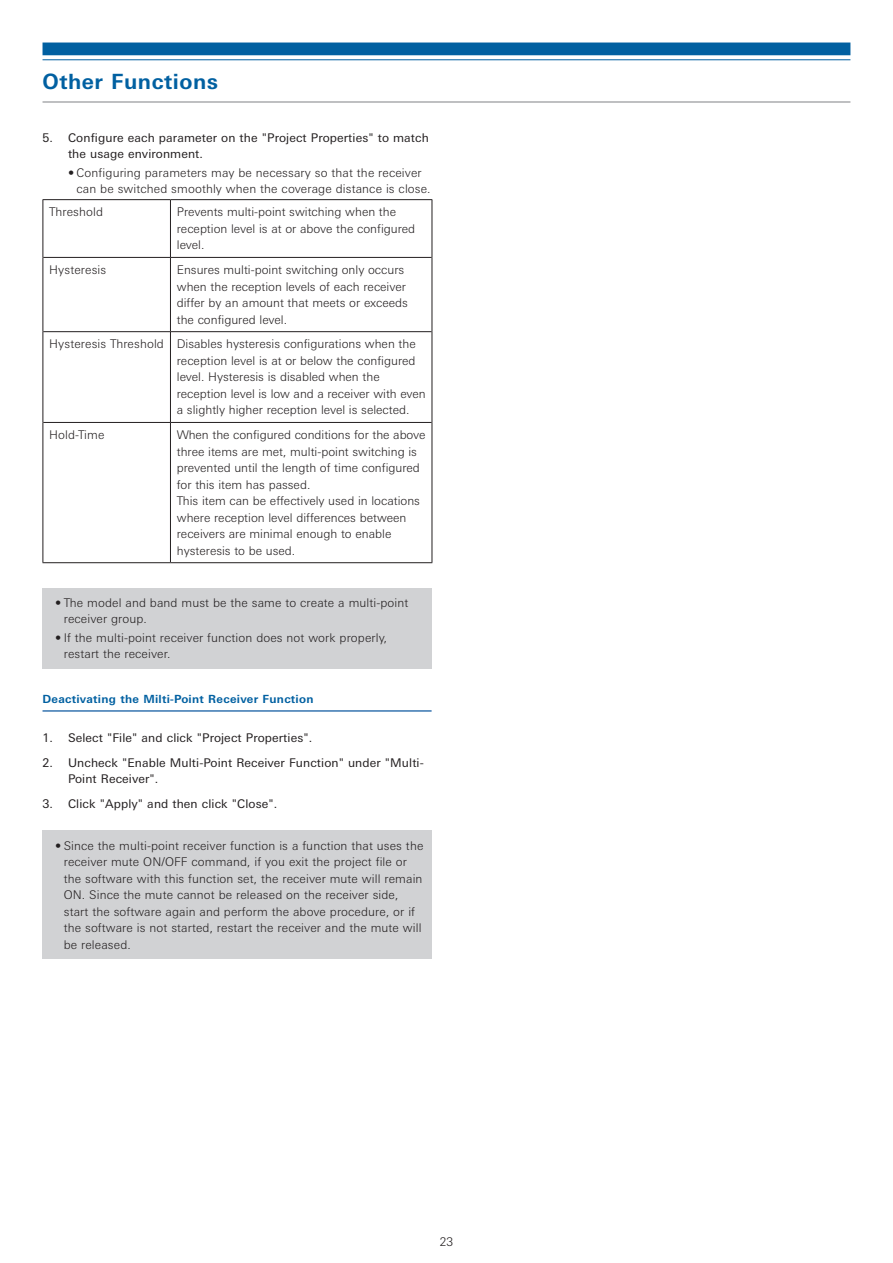
<style>
.page{position:relative;width:893px;height:1263px;background:#fff}
.page>*{position:absolute;margin:0;border:0;box-sizing:border-box;transform-origin:0 0}
.t1{font:700 21px "Univers Next Pro";letter-spacing:.025em;color:#0160a1}
.t2{font:300 12px/16.5px "Univers Next Pro";color:#231f20}
.t3{font:12px/16.5px "Univers Next Pro";letter-spacing:.01em;color:#231f20}
.t4{font:700 11.25px "Univers Next Pro";letter-spacing:.025em;color:#0160a1}
</style>
<div class="page">
<div style="left:43px;top:43px;width:807px;height:12px;background:#0160a1"></div>
<hr style="left:43px;top:59px;width:807px;height:1px;background:#0160a1">
<hr style="left:43px;top:102px;width:807px;height:1px;background:#808285">
<hr style="left:43px;top:710px;width:389px;height:2px;background:#3674b0">
<hr style="left:170px;top:200px;width:1px;height:57px;background:#231f20">
<hr style="left:170px;top:258px;width:1px;height:73px;background:#231f20">
<hr style="left:170px;top:332px;width:1px;height:90px;background:#231f20">
<hr style="left:170px;top:423px;width:1px;height:139px;background:#231f20">
<hr style="left:43px;top:257px;width:127px;height:1px;background:#231f20">
<hr style="left:43px;top:331px;width:127px;height:1px;background:#231f20">
<hr style="left:43px;top:422px;width:127px;height:1px;background:#231f20">
<hr style="left:170px;top:257px;width:262px;height:1px;background:#231f20">
<hr style="left:170px;top:331px;width:262px;height:1px;background:#231f20">
<hr style="left:170px;top:422px;width:262px;height:1px;background:#231f20">
<hr style="left:43px;top:199px;width:127px;height:1px;background:#231f20">
<hr style="left:43px;top:200px;width:1px;height:57px;background:#231f20">
<hr style="left:43px;top:257px;width:1px;height:75px;background:#231f20">
<hr style="left:43px;top:332px;width:1px;height:90px;background:#231f20">
<hr style="left:43px;top:422px;width:1px;height:140px;background:#231f20">
<hr style="left:43px;top:562px;width:127px;height:1px;background:#231f20">
<hr style="left:170px;top:199px;width:262px;height:1px;background:#231f20">
<hr style="left:432px;top:200px;width:1px;height:57px;background:#231f20">
<hr style="left:432px;top:257px;width:1px;height:75px;background:#231f20">
<hr style="left:432px;top:332px;width:1px;height:90px;background:#231f20">
<hr style="left:432px;top:422px;width:1px;height:140px;background:#231f20">
<hr style="left:170px;top:562px;width:262px;height:1px;background:#231f20">
<div style="left:43px;top:588px;width:389px;height:80px;background:#d1d2d4"></div>
<div style="left:43px;top:831px;width:389px;height:128px;background:#d1d2d4"></div>
<h1 class="t1" style="left:43px;top:69px;width:177px">Other Functions</h1>
<p class="t3" style="left:68px;top:129px;width:362px;text-indent:-26px">5. Configure each parameter on the "Project Properties" to match the usage environment.</p>
<p class="t2" style="left:77px;top:164px;width:356px;text-indent:-9px">• Configuring parameters may be necessary so that the receiver can be switched smoothly when the coverage distance is close.</p>
<p class="t2" style="left:49px;top:204px;width:55px">Threshold</p>
<p class="t2" style="left:177px;top:204px;width:240px">Prevents multi-point switching when the reception level is at or above the configured level.</p>
<p class="t2" style="left:49px;top:262px;width:58px">Hysteresis</p>
<p class="t2" style="left:177px;top:262px;width:233px">Ensures multi-point switching only occurs when the reception levels of each receiver differ by an amount that meets or exceeds the configured level.</p>
<p class="t2" style="left:177px;top:336px;width:250px;text-indent:-128px">Hysteresis Threshold Disables hysteresis configurations when the reception level is at or below the configured level. Hysteresis is disabled when the reception level is low and a receiver with even a slightly higher reception level is selected.</p>
<p class="t2" style="left:49px;top:427px;width:57px">Hold-Time</p>
<p class="t2" style="left:177px;top:427px;width:250px">When the configured conditions for the above three items are met, multi-point switching is prevented until the length of time configured for this item has passed.<br>This item can be effectively used in locations where reception level differences between receivers are minimal enough to enable hysteresis to be used.</p>
<p class="t2" style="left:64px;top:594px;width:346px;text-indent:-9px">• The model and band must be the same to create a multi-point receiver group.</p>
<p class="t2" style="left:64px;top:629px;width:325px;text-indent:-9px">• If the multi-point receiver function does not work properly, restart the receiver.</p>
<p class="t4" style="left:43px;top:692px;width:272px">Deactivating the Milti-Point Receiver Function</p>
<p class="t3" style="left:43px;top:729px;width:271px">1. Select "File" and click "Project Properties".</p>
<p class="t3" style="left:68px;top:754px;width:357px;text-indent:-26px">2. Uncheck "Enable Multi-Point Receiver Function" under "Multi-<br>Point Receiver".</p>
<p class="t3" style="left:43px;top:796px;width:236px">3. Click "Apply" and then click "Close".</p>
<p class="t2" style="left:64px;top:837px;width:361px;text-indent:-9px">• Since the multi-point receiver function is a function that uses the receiver mute ON/OFF command, if you exit the project file or the software with this function set, the receiver mute will remain ON. Since the mute cannot be released on the receiver side, start the software again and perform the above procedure, or if the software is not started, restart the receiver and the mute will be released.</p>
<p class="t2" style="left:440px;top:1234px;width:15px">23</p>
</div>
